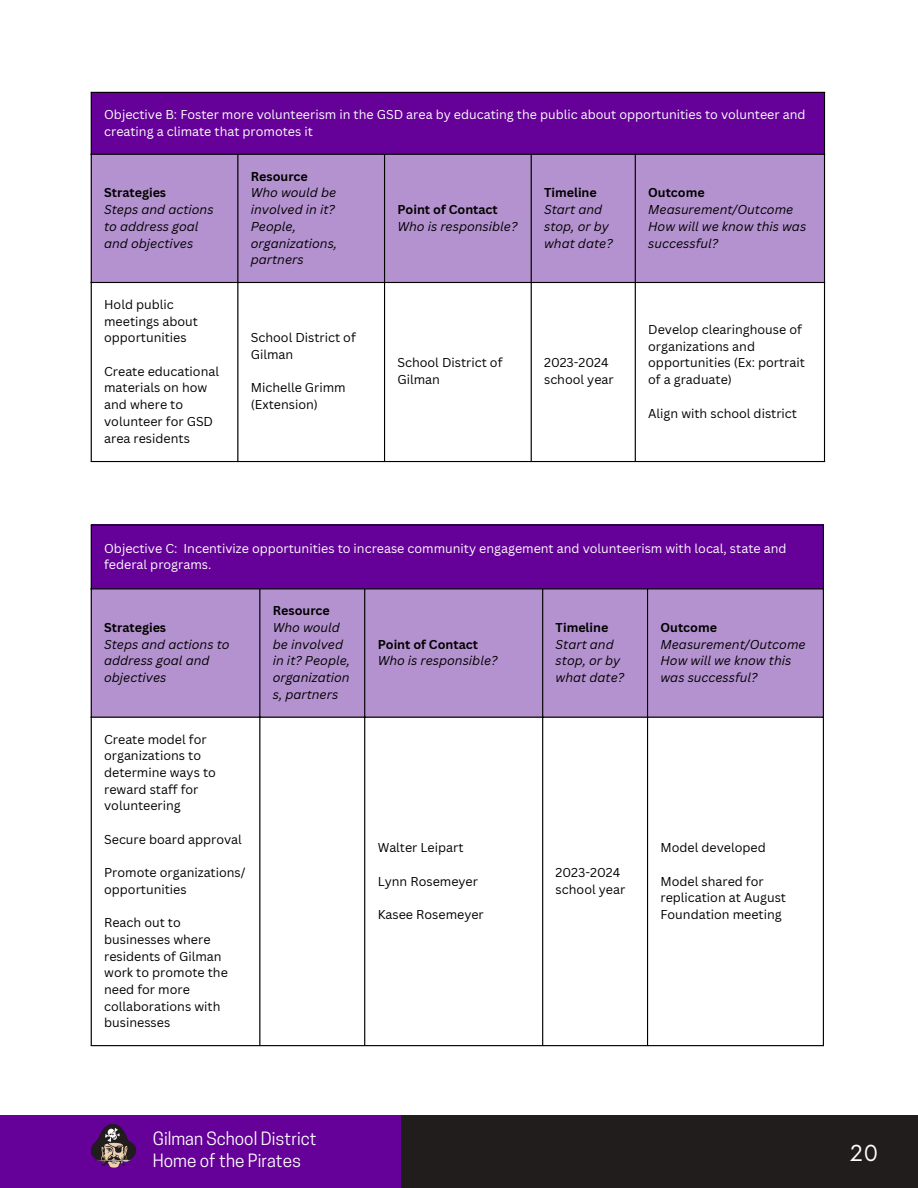
<style>
.page{position:relative;width:918px;height:1188px;background:#fff}
.page>*{position:absolute;margin:0;border:0;box-sizing:border-box;transform-origin:0 0}
.t1{font:21.45px "Now";color:#fff}
.t2{font:17.25px/22.5px "Cooper Hewitt";color:#fff}
.t3{font:12.45px/16.6px "Canva Sans";color:#000}
.t4{font:italic 12.45px/16.6px "Canva Sans";color:#000}
.t5{font:12.45px/16.6px "Canva Sans";color:#fff}
.t6{font:700 12.45px "Canva Sans";color:#000}
</style>
<div class="page">
<div style="left:91px;top:92px;width:734px;height:63px;background:#650198"></div>
<div style="left:92px;top:155px;width:732px;height:127px;background:#b492cf"></div>
<hr style="left:91px;top:93px;width:1px;height:368px;background:#000">
<hr style="left:237px;top:155px;width:1px;height:306px;background:#000">
<hr style="left:384px;top:155px;width:1px;height:306px;background:#000">
<hr style="left:531px;top:155px;width:1px;height:306px;background:#000">
<hr style="left:635px;top:155px;width:1px;height:306px;background:#000">
<hr style="left:824px;top:93px;width:1px;height:368px;background:#000">
<hr style="left:91px;top:92px;width:734px;height:1px;background:#000">
<hr style="left:91px;top:154px;width:734px;height:1px;background:#000">
<hr style="left:91px;top:282px;width:734px;height:1px;background:#000">
<hr style="left:91px;top:461px;width:734px;height:1px;background:#000">
<div style="left:91px;top:525px;width:733px;height:64px;background:#650198"></div>
<div style="left:92px;top:589px;width:731px;height:128px;background:#b492cf"></div>
<hr style="left:91px;top:526px;width:1px;height:519px;background:#000">
<hr style="left:259px;top:589px;width:1px;height:456px;background:#000">
<hr style="left:364px;top:589px;width:1px;height:456px;background:#000">
<hr style="left:542px;top:589px;width:1px;height:456px;background:#000">
<hr style="left:647px;top:589px;width:1px;height:456px;background:#000">
<hr style="left:823px;top:526px;width:1px;height:519px;background:#000">
<hr style="left:91px;top:525px;width:733px;height:1px;background:#000">
<hr style="left:91px;top:588px;width:733px;height:1px;background:#000">
<hr style="left:91px;top:717px;width:733px;height:1px;background:#000">
<hr style="left:91px;top:1045px;width:733px;height:1px;background:#000">
<div style="left:319px;top:1115px;width:599px;height:73px;background:#211d1c"></div>
<div style="left:0;top:1115px;width:400px;height:73px;background:#650198"></div>
<img style="left:92px;top:1125px;width:44px;height:42px">
<p class="t5" style="left:104px;top:106px;width:703px">Objective B: Foster more volunteerism in the GSD area by educating the public about opportunities to volunteer and creating a climate that promotes it</p>
<p class="t6" style="left:104px;top:184px;width:64px">Strategies</p>
<p class="t4" style="left:104px;top:201px;width:111px">Steps and actions to address goal and objectives</p>
<p class="t3" style="left:104px;top:296px;width:95px">Hold public meetings about opportunities</p>
<p class="t3" style="left:104px;top:363px;width:116px">Create educational materials on how and where to volunteer for GSD area residents</p>
<p class="t6" style="left:251px;top:167px;width:59px">Resource</p>
<p class="t4" style="left:251px;top:184px;width:88px">Who would be involved in it?<br>People, organizations, partners</p>
<p class="t3" style="left:251px;top:329px;width:107px">School District of<br>Gilman</p>
<p class="t3" style="left:251px;top:379px;width:96px">Michelle Grimm (Extension)</p>
<p class="t6" style="left:397px;top:201px;width:102px">Point of Contact</p>
<p class="t4" style="left:397px;top:218px;width:121px">Who is responsible?</p>
<p class="t6" style="left:544px;top:184px;width:54px">Timeline</p>
<p class="t4" style="left:544px;top:201px;width:70px">Start and stop, or by what date?</p>
<p class="t3" style="left:397px;top:354px;width:107px">School District of<br>Gilman</p>
<p class="t3" style="left:544px;top:354px;width:71px">2023-2024 school year</p>
<p class="t6" style="left:648px;top:184px;width:58px">Outcome</p>
<p class="t4" style="left:648px;top:201px;width:147px">Measurement/Outcome</p>
<p class="t4" style="left:648px;top:218px;width:160px">How will we know this was successful?</p>
<p class="t3" style="left:648px;top:321px;width:158px">Develop clearinghouse of organizations and opportunities (Ex: portrait of a graduate)</p>
<p class="t3" style="left:648px;top:404px;width:150px">Align with school district</p>
<p class="t5" style="left:104px;top:539px;width:684px">Objective C: Incentivize opportunities to increase community engagement and volunteerism with local, state and federal programs.</p>
<p class="t6" style="left:104px;top:619px;width:64px">Strategies</p>
<p class="t4" style="left:104px;top:636px;width:127px">Steps and actions to address goal and objectives</p>
<p class="t3" style="left:104px;top:730px;width:113px">Create model for organizations to determine ways to reward staff for volunteering</p>
<p class="t3" style="left:104px;top:831px;width:139px">Secure board approval</p>
<p class="t3" style="left:104px;top:864px;width:143px">Promote organizations/ opportunities</p>
<p class="t3" style="left:104px;top:914px;width:125px">Reach out to businesses where residents of Gilman work to promote the need for more collaborations with businesses</p>
<p class="t6" style="left:273px;top:602px;width:59px">Resource</p>
<p class="t4" style="left:273px;top:619px;width:79px">Who would be involved in it? People, organization s, partners</p>
<p class="t6" style="left:378px;top:636px;width:102px">Point of Contact</p>
<p class="t4" style="left:378px;top:652px;width:121px">Who is responsible?</p>
<p class="t3" style="left:378px;top:839px;width:87px">Walter Leipart</p>
<p class="t3" style="left:378px;top:872px;width:102px">Lynn Rosemeyer</p>
<p class="t3" style="left:378px;top:906px;width:108px">Kasee Rosemeyer</p>
<p class="t2" style="left:153px;top:1129px;width:165px">Gilman School District<br>Home of the Pirates</p>
<p class="t6" style="left:556px;top:619px;width:54px">Timeline</p>
<p class="t4" style="left:556px;top:636px;width:70px">Start and stop, or by what date?</p>
<p class="t6" style="left:660px;top:619px;width:58px">Outcome</p>
<p class="t4" style="left:660px;top:636px;width:147px">Measurement/Outcome</p>
<p class="t4" style="left:660px;top:652px;width:132px">How will we know this was successful?</p>
<p class="t3" style="left:556px;top:864px;width:71px">2023-2024 school year</p>
<p class="t3" style="left:660px;top:839px;width:107px">Model developed</p>
<p class="t3" style="left:660px;top:872px;width:127px">Model shared for replication at August<br>Foundation meeting</p>
<p class="t1" style="left:850px;top:1142px;width:30px">20</p>
<p class="t1" style="left:860px;top:1142px;width:24px">16</p>
</div>
